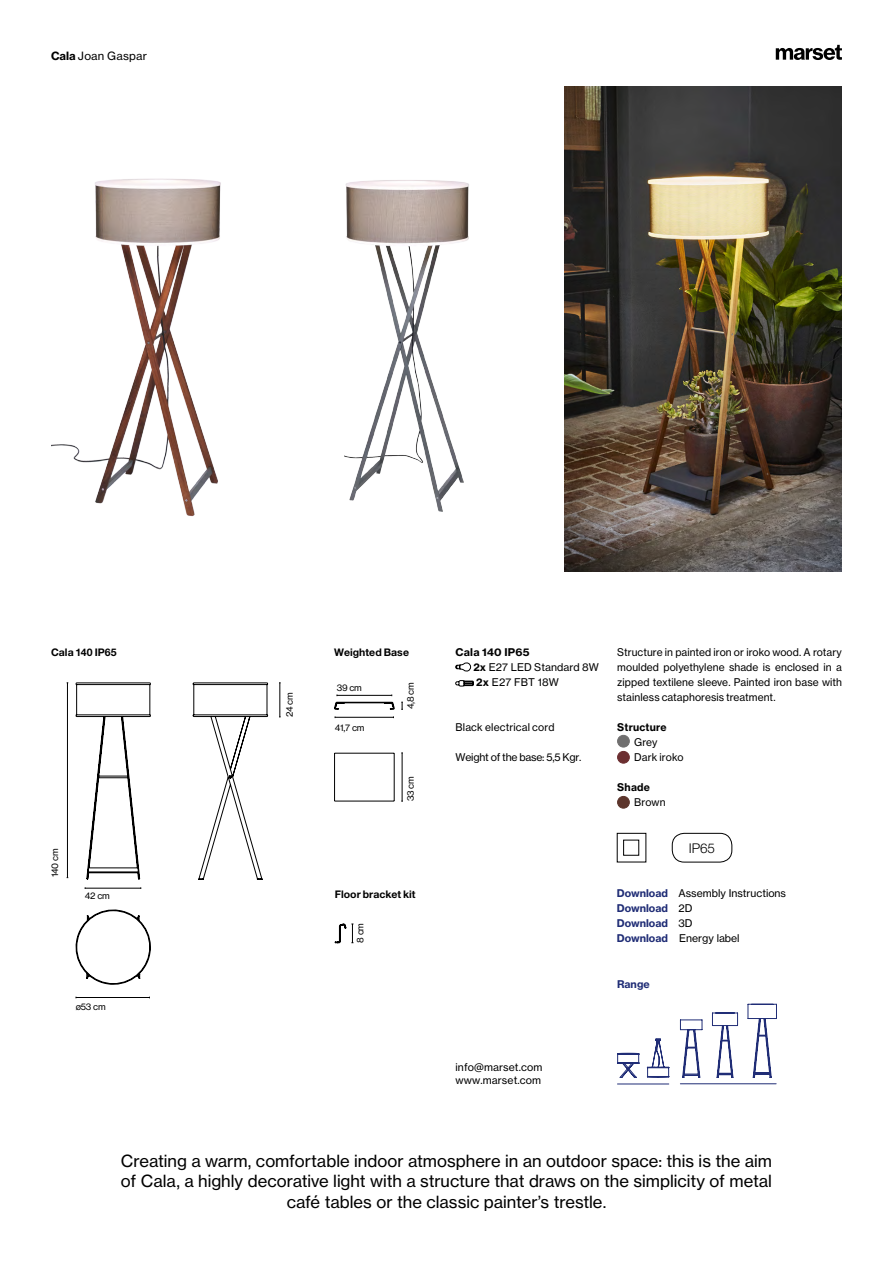
<style>
.page{position:relative;width:893px;height:1263px;background:#fff}
.page>*{position:absolute;margin:0;border:0;box-sizing:border-box;transform-origin:0 0}
.t1{font:16.5px/20.2px "N Haas Grotesk TX Pro 55 Rg";color:#000;text-align:center}
.t2{font:300 13.5px "Helvetica Neue LT Std";color:#000}
.t3{font:11.25px "N Haas Grotesk TX Pro 55 Rg";letter-spacing:.02em;color:#000}
.t4{font:10.5px/15px "N Haas Grotesk TX Pro 55 Rg";letter-spacing:.005em;color:#000}
.t5{font:700 10.5px "Helvetica Neue LT Std";letter-spacing:.005em;color:#000}
.t6{font:10.5px "N Haas Grotesk TX Pro 75 Bd";letter-spacing:.02em;color:#000}
.t7{font:10.5px/15px "N Haas Grotesk TX Pro 75 Bd";color:#202d76}
.t8{font:10.5px "N Haas Grotesk TX Pro 55 Rg";letter-spacing:-.02em;color:#000}
.t9{font:9px "N Haas Grotesk TX Pro 55 Rg";letter-spacing:-.03em;color:#000}
.s1{font-family:"N Haas Grotesk TX Pro 75 Bd"}
.s2{font-family:"N Haas Grotesk TX Pro 75 Bd";color:#202d76}
.s3{font-family:"N Haas Grotesk TX Pro 55 Rg";color:#000}
</style>
<div class="page">
<div style="left:618px;top:735px;width:11px;height:12px;background:#706f6f;border-radius:50%"></div>
<div style="left:617px;top:735px;width:13px;height:12px;border:1px solid #706f6f;border-radius:50%"></div>
<div style="left:618px;top:751px;width:11px;height:12px;background:#6c2f31;border-radius:50%"></div>
<div style="left:617px;top:751px;width:13px;height:12px;border:1px solid #6c2f31;border-radius:50%"></div>
<div style="left:618px;top:796px;width:11px;height:12px;background:#5c352c;border-radius:50%"></div>
<div style="left:617px;top:796px;width:13px;height:12px;border:1px solid #5c352c;border-radius:50%"></div>
<svg style="left:776px;top:45px;width:66px;height:15px"></svg>
<div style="left:623px;top:840px;width:16px;height:16px;border:1px solid #000"></div>
<svg style="left:455px;top:662px;width:16px;height:9px"></svg>
<svg style="left:455px;top:680px;width:19px;height:7px"></svg>
<div style="left:672px;top:833px;width:60px;height:29px;border:1px solid #000;border-radius:12px"></div>
<hr style="left:67px;top:683px;width:1px;height:195px;background:#000">
<hr style="left:76px;top:997px;width:73px;height:1px;background:#000">
<hr style="left:280px;top:683px;width:1px;height:34px;background:#000">
<svg style="left:75px;top:682px;width:193px;height:303px"></svg>
<hr style="left:680px;top:1083px;width:96px;height:1px;background:#202d76">
<svg style="left:712px;top:1013px;width:26px;height:65px"></svg>
<svg style="left:680px;top:1019px;width:22px;height:59px"></svg>
<svg style="left:748px;top:1004px;width:29px;height:74px"></svg>
<hr style="left:617px;top:1084px;width:52px;height:1px;background:#202d76">
<svg style="left:647px;top:1039px;width:22px;height:39px"></svg>
<svg style="left:617px;top:1053px;width:22px;height:25px"></svg>
<img style="left:565px;top:86px;width:277px;height:486px">
<img style="left:345px;top:180px;width:124px;height:332px">
<img style="left:51px;top:178px;width:170px;height:339px">
<hr style="left:394px;top:753px;width:1px;height:48px;background:#000">
<hr style="left:335px;top:753px;width:59px;height:1px;background:#000">
<hr style="left:335px;top:801px;width:59px;height:1px;background:#000">
<hr style="left:334px;top:753px;width:1px;height:48px;background:#000">
<hr style="left:402px;top:753px;width:1px;height:48px;background:#000">
<svg style="left:401px;top:702px;width:2px;height:8px"></svg>
<hr style="left:335px;top:717px;width:58px;height:1px;background:#000">
<svg style="left:334px;top:702px;width:61px;height:8px"></svg>
<hr style="left:337px;top:695px;width:55px;height:1px;background:#000">
<svg style="left:335px;top:923px;width:18px;height:20px"></svg>
<p class="t3" style="left:51px;top:49px;width:97px"><span class="s1">Cala</span> Joan Gaspar</p>
<p class="t5" style="left:51px;top:646px;width:67px">Cala 140 IP65</p>
<p class="t9" style="left:284px;top:717px;width:27px;rotate:-90deg">24 cm</p>
<p class="t5" style="left:334px;top:646px;width:76px">Weighted Base</p>
<p class="t9" style="left:337px;top:682px;width:27px">39 cm</p>
<p class="t9" style="left:335px;top:722px;width:31px">41,7 cm</p>
<p class="t9" style="left:405px;top:709px;width:28px;rotate:-90deg">4,8 cm</p>
<p class="t9" style="left:405px;top:801px;width:27px;rotate:-90deg">33 cm</p>
<p class="t6" style="left:455px;top:646px;width:76px">Cala 140 IP65</p>
<p class="t4" style="left:473px;top:660px;width:127px"><span class="s1">2x</span> E27 LED Standard 8W<br><span class="s1">2x</span> E27 FBT 18W</p>
<p class="t4" style="left:455px;top:720px;width:101px">Black electrical cord</p>
<p class="t8" style="left:455px;top:751px;width:127px">Weight of the base: 5,5 Kgr.</p>
<p class="t4" style="left:617px;top:645px;width:226px;text-align:justify">Structure in painted iron or iroko wood. A rotary moulded polyethylene shade is enclosed in a zipped textilene sleeve. Painted iron base with stainless cataphoresis treatment.</p>
<p class="t6" style="left:617px;top:721px;width:51px">Structure</p>
<p class="t4" style="left:634px;top:735px;width:51px">Grey<br>Dark iroko</p>
<p class="t6" style="left:617px;top:781px;width:34px">Shade</p>
<p class="t4" style="left:634px;top:795px;width:33px">Brown</p>
<p class="t9" style="left:49px;top:877px;width:30px;rotate:-90deg">140 cm</p>
<p class="t2" style="left:689px;top:840px;width:27px">IP65</p>
<p class="t9" style="left:85px;top:890px;width:27px">42 cm</p>
<p class="t5" style="left:335px;top:888px;width:82px">Floor bracket kit</p>
<p class="t9" style="left:355px;top:943px;width:21px;rotate:-90deg">8 cm</p>
<p class="t4" style="left:617px;top:886px;width:171px"><span class="s2">Download</span> Assembly Instructions</p>
<p class="t7" style="left:617px;top:901px;width:77px">Download <span class="s3">2D<br></span>Download <span class="s3">3D</span></p>
<p class="t4" style="left:617px;top:931px;width:124px"><span class="s2">Download</span> Energy label</p>
<p class="t7" style="left:617px;top:976px;width:34px">Range</p>
<p class="t9" style="left:76px;top:1001px;width:31px">ø53 cm</p>
<p class="t4" style="left:455px;top:1060px;width:88px;line-height:13.5px">info@marset.com www.marset.com</p>
<h1 class="t1" style="left:121px;top:1151px;width:653px">Creating a warm, comfortable indoor atmosphere in an outdoor space: this is the aim of Cala, a highly decorative light with a structure that draws on the simplicity of metal café tables or the classic painter’s trestle.</h1>
</div>
